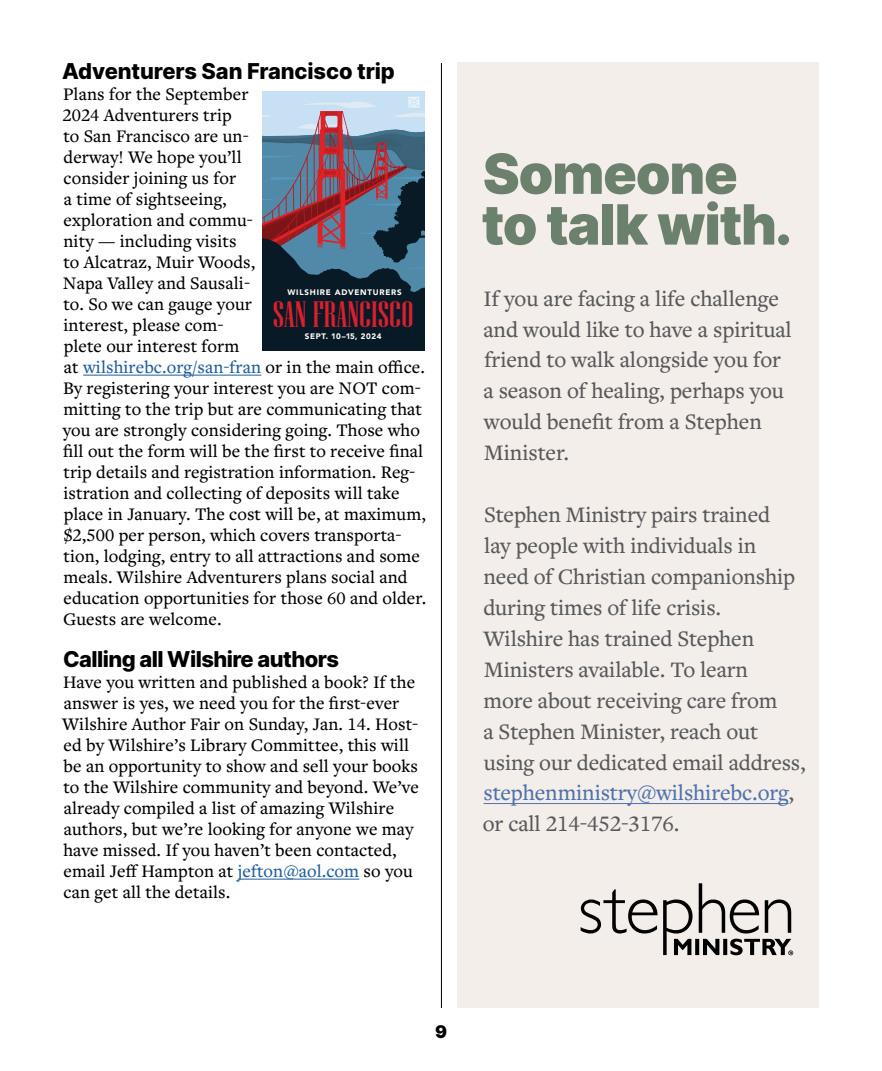
<style>
.page{position:relative;width:882px;height:1071px;background:#fff}
.page>*{position:absolute;margin:0;border:0;box-sizing:border-box;transform-origin:0 0}
.t1{font:900 55.48px/50.8px "Inter";letter-spacing:-.02em;color:#6c816d}
.t2{font:36.75px "Niagara";color:#da1f2d;scale:1.1 1}
.t3{font:500 22.93px/31px "Freight Text Pro";letter-spacing:-.005em;color:#58595b}
.t4{font:800 21.88px "Inter";letter-spacing:-.005em;color:#000}
.t5{font:800 21.88px "Inter";letter-spacing:-.025em;color:#000}
.t6{font:500 18.38px/21px "Freight Text Pro";letter-spacing:.005em;color:#000}
.t7{font:900 17.5px "Inter";color:#000}
.t8{font:900 8.05px "Avenir";letter-spacing:.095em;color:#fff}
.t9{font:900 8.05px "Avenir";letter-spacing:.075em;color:#fff}
.s1{color:#215e9e}
.s2{color:#4f73ad}
</style>
<div class="page">
<hr style="left:83px;top:375px;width:178px;height:1px;background:#215e9e">
<hr style="left:238px;top:879px;width:121px;height:1px;background:#215e9e">
<hr style="left:441px;top:63px;width:1px;height:945px;background:#000">
<div style="left:262px;top:92px;width:162px;height:163px;background:#c8e0f4"></div>
<svg style="left:262px;top:97px;width:162px;height:254px;background:#525b6d"></svg>
<div style="left:458px;top:63px;width:361px;height:945px;background:#f4eeea"></div>
<hr style="left:484px;top:803px;width:305px;height:1px;background:#4f73ad">
<svg style="left:581px;top:883px;width:212px;height:72px"></svg>
<p class="t4" style="left:62px;top:54px;width:334px">Adventurers San Francisco trip</p>
<p class="t6" style="left:62px;top:83px;width:365px">Plans for the September<br>2024 Adventurers trip<br>to San Francisco are un-<br>derway! We hope you’ll<br>consider joining us for<br>a time of sightseeing,<br>exploration and commu-<br>nity — including visits<br>to Alcatraz, Muir Woods,<br>Napa Valley and Sausali-<br>to. So we can gauge your<br>interest, please com-<br>plete our interest form<br>at <span class="s1">wilshirebc.org/san-fran</span> or in the main office.<br>By registering your interest you are NOT com&shy;mitting to the trip but are communicating that you are strongly considering going. Those who fill out the form will be the first to receive final trip details and registration information. Reg&shy;istration and collecting of deposits will take place in January. The cost will be, at maximum, $2,500 per person, which covers transporta&shy;tion, lodging, entry to all attractions and some meals. Wilshire Adventurers plans social and education opportunities for those 60 and older.<br>Guests are welcome.</p>
<p class="t5" style="left:63px;top:642px;width:278px">Calling all Wilshire authors</p>
<p class="t6" style="left:62px;top:671px;width:358px">Have you written and published a book? If the answer is yes, we need you for the first-ever Wilshire Author Fair on Sunday, Jan. 14. Host&shy;ed by Wilshire’s Library Committee, this will be an opportunity to show and sell your books to the Wilshire community and beyond. We’ve already compiled a list of amazing Wilshire authors, but we’re looking for anyone we may have missed. If you haven’t been contacted, email Jeff Hampton at <span class="s1">jefton@aol.com</span> so you can get all the details.</p>
<p class="t8" style="left:288px;top:285px;width:116px">WILSHIRE ADVENTURERS</p>
<h2 class="t2" style="left:273px;top:295px;width:130px">SAN FRANCISCO</h2>
<p class="t9" style="left:305px;top:329px;width:78px">SEPT. 10–15, 2024</p>
<h1 class="t1" style="left:482px;top:146px;width:312px">Someone to talk with.</h1>
<p class="t3" style="left:483px;top:282px;width:310px">If you are facing a life challenge and would like to have a spiritual friend to walk alongside you for a season of healing, perhaps you would benefit from a Stephen<br>Minister.</p>
<p class="t3" style="left:483px;top:498px;width:324px">Stephen Ministry pairs trained<br>lay people with individuals in need of Christian companionship during times of life crisis.<br>Wilshire has trained Stephen<br>Ministers available. To learn<br>more about receiving care from<br>a Stephen Minister, reach out using our dedicated email address, <span class="s2">stephenministry@wilshirebc.org</span>, or call 214-452-3176.</p>
<p class="t7" style="left:435px;top:1018px;width:13px">9</p>
</div>
